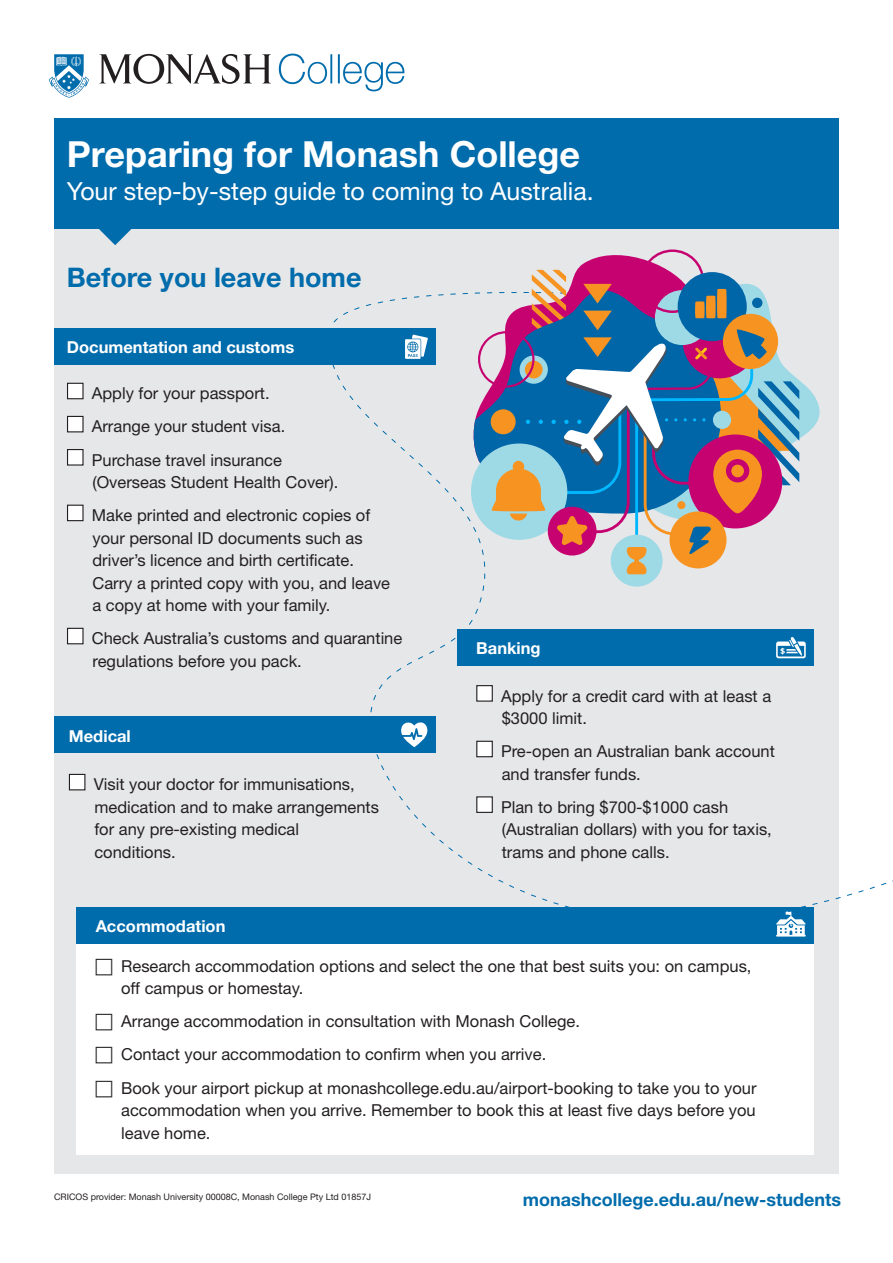
<style>
.page{position:relative;width:893px;height:1263px;background:#fff}
.page>*{position:absolute;margin:0;border:0;box-sizing:border-box;transform-origin:0 0}
.t1{font:700 36px "Helvetica Neue LT Std";color:#fff}
.t2{font:700 27px "Helvetica Neue LT Std";color:#006cac}
.t3{font:24.9px "Helvetica Neue LT Std";color:#fff}
.t4{font:700 18px "Helvetica Neue LT Std";color:#006cac}
.t5{font:16.5px/22.5px "Helvetica Neue LT Std";color:#231f20}
.t6{font:700 16.5px "Helvetica Neue LT Std";color:#fff}
.t7{font:9px "Helvetica Neue LT Std";color:#231f20}
</style>
<div class="page">
<div style="left:54px;top:221px;width:785px;height:953px;background:#e6e7e9"></div>
<svg style="left:49px;top:54px;width:40px;height:44px"></svg>
<svg style="left:99px;top:54px;width:172px;height:30px"></svg>
<svg style="left:279px;top:54px;width:53px;height:30px"></svg>
<svg style="left:338px;top:54px;width:66px;height:37px"></svg>
<div style="left:54px;top:716px;width:382px;height:37px;background:#006cac"></div>
<div style="left:54px;top:328px;width:382px;height:37px;background:#006cac"></div>
<div style="left:77px;top:923px;width:737px;height:231px;background:#fff"></div>
<div style="left:54px;top:118px;width:785px;height:111px;background:#006cac"></div>
<svg style="left:99px;top:229px;width:33px;height:16px"></svg>
<div style="left:68px;top:383px;width:15px;height:16px;background:#fff"></div>
<div style="left:67px;top:383px;width:17px;height:16px;border:1px solid #231f20"></div>
<div style="left:68px;top:416px;width:15px;height:16px;background:#fff"></div>
<div style="left:67px;top:416px;width:17px;height:16px;border:1px solid #231f20"></div>
<div style="left:68px;top:450px;width:15px;height:15px;background:#fff"></div>
<div style="left:67px;top:449px;width:17px;height:17px;border:1px solid #231f20"></div>
<div style="left:68px;top:505px;width:15px;height:16px;background:#fff"></div>
<div style="left:67px;top:505px;width:17px;height:16px;border:1px solid #231f20"></div>
<div style="left:68px;top:628px;width:15px;height:16px;background:#fff"></div>
<div style="left:67px;top:628px;width:17px;height:16px;border:1px solid #231f20"></div>
<div style="left:69px;top:774px;width:16px;height:16px;background:#fff"></div>
<div style="left:69px;top:774px;width:16px;height:16px;border:1px solid #231f20"></div>
<svg style="left:370px;top:856px;width:523px;height:88px"></svg>
<svg style="left:370px;top:574px;width:444px;height:282px"></svg>
<svg style="left:401px;top:722px;width:27px;height:25px"></svg>
<svg style="left:776px;top:637px;width:30px;height:21px"></svg>
<div style="left:77px;top:907px;width:737px;height:36px;background:#006cac"></div>
<svg style="left:776px;top:911px;width:30px;height:26px"></svg>
<svg style="left:799px;top:380px;width:21px;height:102px"></svg>
<div style="left:611px;top:535px;width:52px;height:52px;background:#9ed9e6;border-radius:50%"></div>
<svg style="left:332px;top:249px;width:467px;height:325px"></svg>
<p class="t1" style="left:67px;top:132px;width:515px">Preparing for Monash College</p>
<p class="t3" style="left:67px;top:176px;width:528px">Your step-by-step guide to coming to Australia.</p>
<p class="t2" style="left:67px;top:261px;width:296px">Before you leave home</p>
<p class="t6" style="left:67px;top:337px;width:229px">Documentation and customs</p>
<p class="t5" style="left:92px;top:382px;width:179px">Apply for your passport.</p>
<p class="t5" style="left:92px;top:415px;width:195px">Arrange your student visa.</p>
<p class="t5" style="left:92px;top:448px;width:248px">Purchase travel insurance (Overseas Student Health Cover).</p>
<p class="t5" style="left:92px;top:504px;width:300px">Make printed and electronic copies of your personal ID documents such as driver’s licence and birth certificate.<br>Carry a printed copy with you, and leave a copy at home with your family.</p>
<p class="t5" style="left:92px;top:627px;width:312px">Check Australia’s customs and quarantine regulations before you pack.</p>
<p class="t6" style="left:69px;top:726px;width:63px">Medical</p>
<p class="t5" style="left:94px;top:773px;width:287px">Visit your doctor for immunisations, medication and to make arrangements for any pre-existing medical conditions.</p>
<p class="t6" style="left:96px;top:916px;width:131px">Accommodation</p>
<p class="t6" style="left:476px;top:638px;width:66px">Banking</p>
<p class="t5" style="left:501px;top:684px;width:272px">Apply for a credit card with at least a $3000 limit.</p>
<p class="t5" style="left:501px;top:740px;width:275px">Pre-open an Australian bank account and transfer funds.</p>
<p class="t5" style="left:501px;top:795px;width:272px">Plan to bring $700-$1000 cash (Australian dollars) with you for taxis, trams and phone calls.</p>
<p class="t5" style="left:121px;top:954px;width:632px">Research accommodation options and select the one that best suits you: on campus, off campus or homestay.</p>
<p class="t5" style="left:121px;top:1010px;width:460px">Arrange accommodation in consultation with Monash College.</p>
<p class="t5" style="left:121px;top:1043px;width:427px">Contact your accommodation to confirm when you arrive.</p>
<p class="t5" style="left:121px;top:1076px;width:637px;text-align:justify">Book your airport pickup at monashcollege.edu.au/airport-booking to take you to your accommodation when you arrive. Remember to book this at least five days before you leave home.</p>
<p class="t7" style="left:54px;top:1191px;width:319px">CRICOS provider: Monash University 00008C, Monash College Pty Ltd 01857J</p>
<p class="t4" style="left:523px;top:1188px;width:320px">monashcollege.edu.au/new-students</p>
</div>
